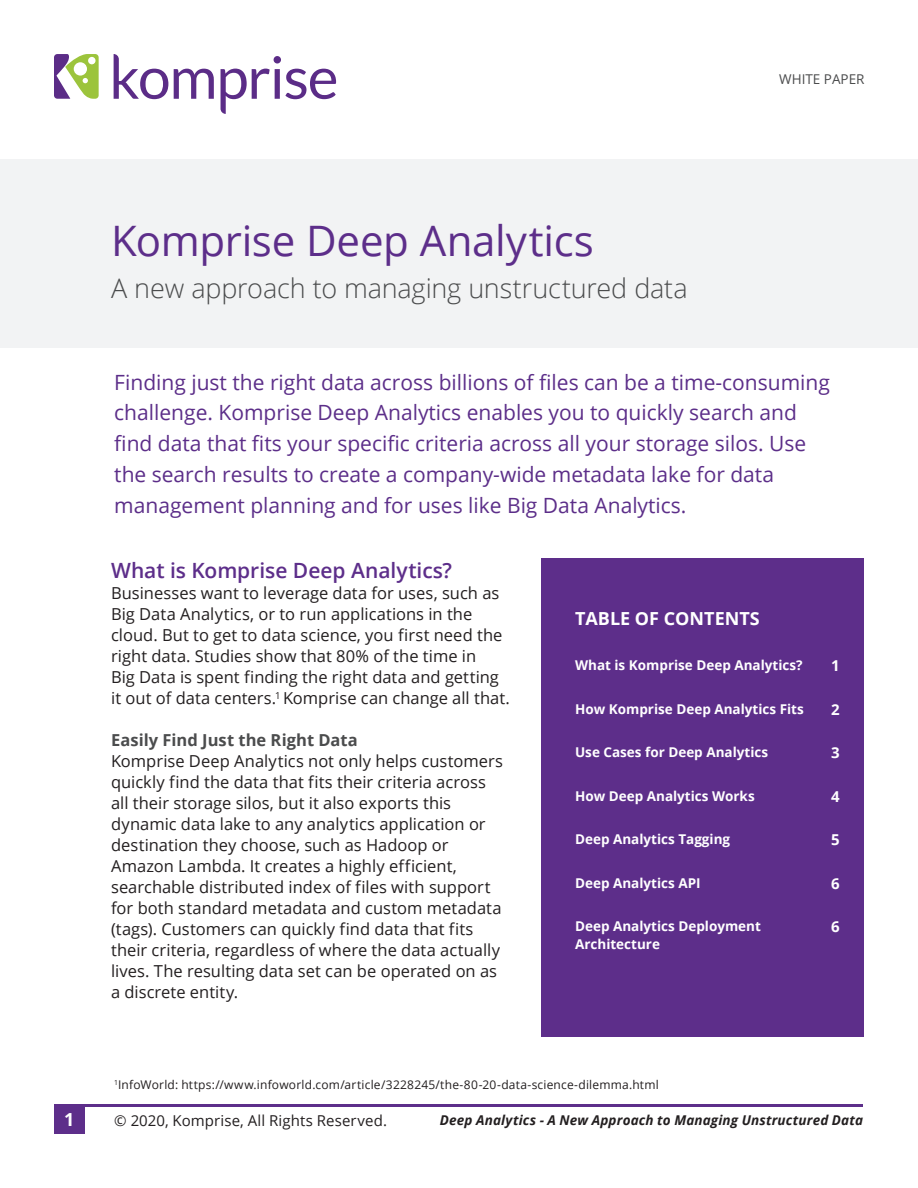
<style>
.page{position:relative;width:918px;height:1188px;background:#fff}
.page>*{position:absolute;margin:0;border:0;box-sizing:border-box;transform-origin:0 0}
.t1{font:42px "Open Sans";letter-spacing:-.01em;color:#5d2e8a}
.t2{font:300 27px "Open Sans";letter-spacing:-.005em;color:#4b4c4d}
.t3{font:21px/30.8px "Open Sans";color:#5c2e89}
.t4{font:600 21px "Open Sans";color:#5d2e8a}
.t5{font:700 18px "Open Sans";color:#fff}
.t6{font:16.5px/21px "Open Sans";color:#231f20}
.t7{font:700 16.5px "Open Sans";letter-spacing:.005em;color:#4b4c4d}
.t8{font:15px "Open Sans";letter-spacing:.005em;color:#231f20}
.t9{font:700 15px "Open Sans";color:#fff}
.t10{font:700 13.5px/18px "Open Sans";color:#fff}
.t11{font:italic 700 13.5px "Open Sans";letter-spacing:.01em;color:#231f20}
.t12{font:13.5px "Open Sans";color:#4b4c4d}
.t13{font:12px "Open Sans";letter-spacing:.015em;color:#231f20}
</style>
<div class="page">
<div style="left:0;top:159px;width:918px;height:189px;background:#f2f3f4"></div>
<div style="left:54px;top:1104px;width:31px;height:30px;background:#5d2e8a"></div>
<hr style="left:85px;top:1104px;width:778px;height:3px;background:#5d2e8a">
<svg style="left:114px;top:54px;width:54px;height:45px"></svg>
<svg style="left:174px;top:69px;width:40px;height:30px"></svg>
<svg style="left:221px;top:56px;width:115px;height:58px"></svg>
<svg style="left:54px;top:54px;width:45px;height:45px"></svg>
<div style="left:542px;top:558px;width:322px;height:478px;background:#5d2e8a"></div>
<h1 class="t1" style="left:111px;top:212px;width:484px">Komprise Deep Analytics</h1>
<h2 class="t2" style="left:111px;top:269px;width:578px">A new approach to managing unstructured data</h2>
<p class="t12" style="left:779px;top:70px;width:87px">WHITE PAPER</p>
<p class="t3" style="left:114px;top:366px;width:717px">Finding just the right data across billions of files can be a time-consuming challenge. Komprise Deep Analytics enables you to quickly search and find data that fits your specific criteria across all your storage silos. Use the search results to create a company-wide metadata lake for data management planning and for uses like Big Data Analytics.</p>
<p class="t4" style="left:111px;top:556px;width:342px">What is Komprise Deep Analytics?</p>
<p class="t6" style="left:111px;top:582px;width:400px">Businesses want to leverage data for uses, such as Big Data Analytics, or to run applications in the cloud. But to get to data science, you first need the right data. Studies show that 80% of the time in<br>Big Data is spent finding the right data and getting it out of data centers.<sup>1</sup> Komprise can change all that.</p>
<p class="t7" style="left:111px;top:729px;width:248px">Easily Find Just the Right Data</p>
<p class="t6" style="left:111px;top:750px;width:393px">Komprise Deep Analytics not only helps customers quickly find the data that fits their criteria across all their storage silos, but it also exports this dynamic data lake to any analytics application or destination they choose, such as Hadoop or Amazon Lambda. It creates a highly efficient, searchable distributed index of files with support for both standard metadata and custom metadata (tags). Customers can quickly find data that fits their criteria, regardless of where the data actually lives. The resulting data set can be operated on as a discrete entity.</p>
<p class="t5" style="left:575px;top:606px;width:186px">TABLE OF CONTENTS</p>
<p class="t10" style="left:575px;top:656px;width:229px">What is Komprise Deep Analytics?</p>
<p class="t10" style="left:575px;top:700px;width:230px">How Komprise Deep Analytics Fits</p>
<p class="t10" style="left:575px;top:743px;width:195px">Use Cases for Deep Analytics</p>
<p class="t10" style="left:575px;top:787px;width:181px">How Deep Analytics Works</p>
<p class="t10" style="left:575px;top:830px;width:157px">Deep Analytics Tagging</p>
<p class="t10" style="left:575px;top:874px;width:127px">Deep Analytics API</p>
<p class="t10" style="left:575px;top:917px;width:187px">Deep Analytics Deployment<br>Architecture</p>
<p class="t9" style="left:831px;top:655px;width:10px">1</p>
<p class="t9" style="left:831px;top:699px;width:10px">2</p>
<p class="t9" style="left:831px;top:742px;width:10px">3</p>
<p class="t9" style="left:831px;top:786px;width:10px">4</p>
<p class="t9" style="left:831px;top:829px;width:10px">5</p>
<p class="t9" style="left:831px;top:873px;width:10px">6</p>
<p class="t9" style="left:831px;top:916px;width:10px">6</p>
<p class="t13" style="left:114px;top:1077px;width:546px"><sup>1</sup>InfoWorld: https://www.infoworld.com/article/3228245/the-80-20-data-science-dilemma.html</p>
<p class="t5" style="left:64px;top:1107px;width:12px">1</p>
<p class="t8" style="left:114px;top:1110px;width:274px">© 2020, Komprise, All Rights Reserved.</p>
<p class="t11" style="left:440px;top:1110px;width:425px">Deep Analytics - A New Approach to Managing Unstructured Data</p>
</div>
